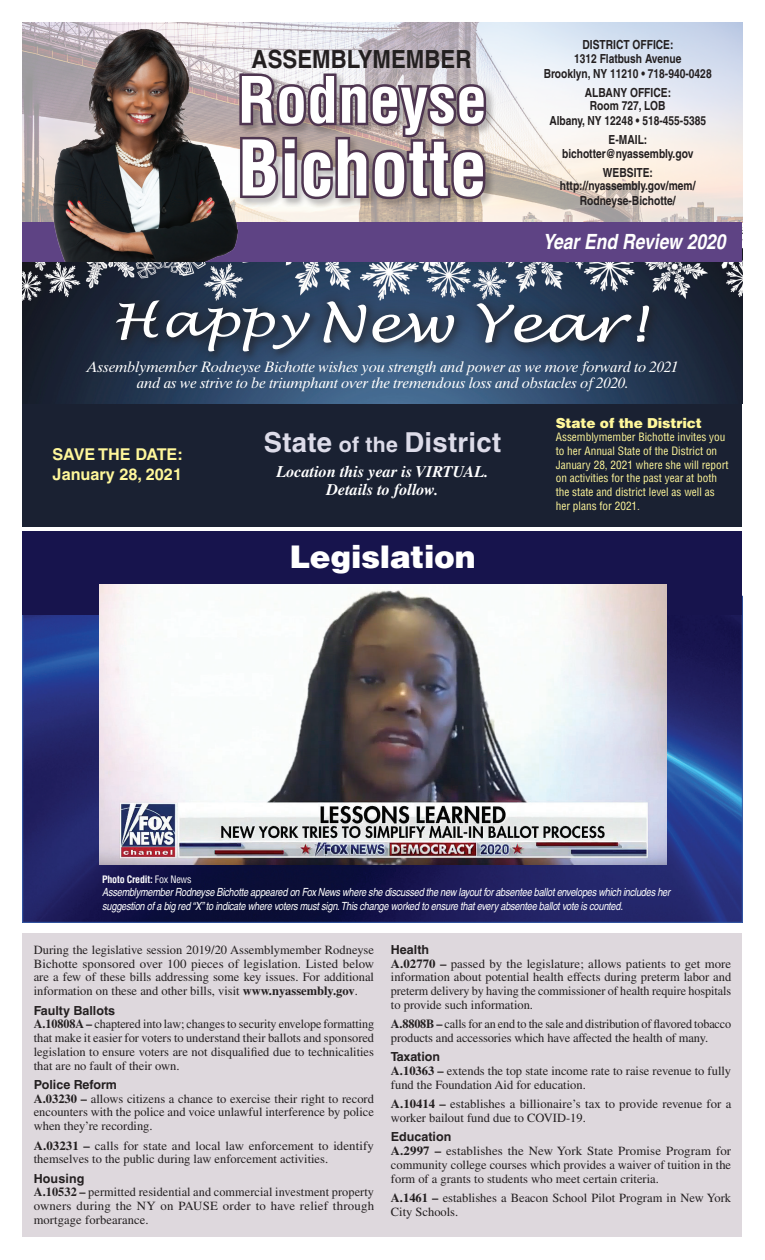
<style>
.page{position:relative;width:765px;height:1260px;background:#fff}
.page>*{position:absolute;margin:0;border:0;box-sizing:border-box;transform-origin:0 0}
.Headline{font:900 31.25px "Helvetica";letter-spacing:-.01em;color:#fff}
.Body_text{font:700 27.5px "Helvetica";letter-spacing:.01em;color:#dddce9}
.t1{font:700 25px "Helvetica";color:#231f20;scale:.89 1}
.t2{font:italic 700 21px "Helvetica";color:#fff;scale:.83 1}
.Body_text-2{font:italic 700 16.25px/18.8px "Times";color:#fff;text-align:center}
.Body_text-3{font:700 16.25px/20px "Helvetica";color:#fff79a}
.Body_text-4{font:15px/16.2px "Times Ten Cyr Inclined";letter-spacing:-.02em;color:#fff;text-align:center}
.Body_text-5{font:900 13.75px "Helvetica";letter-spacing:-.01em;color:#fff79a}
.Body_text-6{font:12.5px/13.8px "Times";color:#231f20;text-align:justify}
.t3{font:700 condensed 12.5px/13.8px "Helvetica";color:#231f20;text-align:center}
.Body_text-7{font:700 12.5px "Helvetica Cyr";color:#231f20}
.B_Caption{font:italic condensed 11.25px/13.8px "Helvetica";letter-spacing:-.02em;color:#fff}
.Body_text-8{font:condensed 11.25px/13.6px "Helvetica";color:#fff79a}
.B_Caption-2{font:700 condensed 10px "Helvetica";letter-spacing:-.02em;color:#fff}
.s1{font-size:21.25px}
.s2{font-weight:400}
.s3{font-weight:700}
</style>
<div class="page">
<img style="left:24px;top:615px;width:716px;height:305px">
<img style="left:23px;top:22px;width:719px;height:200px">
<div style="left:237px;top:71px;width:259px;height:76px;background:#231f20;opacity:.4"></div>
<div style="left:238px;top:134px;width:258px;height:75px;background:#231f20;opacity:.4"></div>
<svg style="left:239px;top:71px;width:250px;height:131px"></svg>
<div style="left:22px;top:400px;width:720px;height:127px;background:#1a2132"></div>
<div style="left:22px;top:933px;width:720px;height:303px;background:#ded8dd"></div>
<div style="left:22px;top:532px;width:720px;height:83px;background:#17144d"></div>
<img style="left:99px;top:584px;width:568px;height:280px">
<img style="left:22px;top:262px;width:720px;height:141px">
<svg style="left:103px;top:286px;width:561px;height:80px;background:#334966"></svg>
<div style="left:114px;top:298px;width:204px;height:62px;background:#231f20;opacity:.43"></div>
<svg style="left:116px;top:300px;width:194px;height:51px"></svg>
<div style="left:322px;top:299px;width:336px;height:52px;background:#231f20;opacity:.43"></div>
<svg style="left:324px;top:301px;width:325px;height:42px"></svg>
<div style="left:22px;top:222px;width:720px;height:40px;background:#5e4384"></div>
<img style="left:22px;top:28px;width:217px;height:234px">
<p class="t1" style="left:252px;top:44px;width:248px">ASSEMBLYMEMBER</p>
<p class="t3" style="left:574px;top:38px;width:109px">DISTRICT OFFICE:<br>1312 Flatbush Avenue</p>
<p class="t3" style="left:544px;top:66px;width:169px">Brooklyn, NY 11210 • 718-940-0428</p>
<p class="t3" style="left:585px;top:85px;width:88px">ALBANY OFFICE:<br>Room 727, LOB</p>
<p class="t3" style="left:549px;top:114px;width:158px">Albany, NY 12248 • 518-455-5385</p>
<p class="t3" style="left:562px;top:133px;width:133px">E-MAIL: bichotter@nyassembly.gov</p>
<p class="t3" style="left:560px;top:165px;width:137px">WEBSITE: http://nyassembly.gov/mem/</p>
<p class="t3" style="left:580px;top:194px;width:97px">Rodneyse-Bichotte/</p>
<p class="t2" style="left:543px;top:229px;width:222px">Year End Review 2020</p>
<p class="Body_text-4" style="left:86px;top:358px;width:594px">Assemblymember Rodneyse Bichotte wishes you strength and power as we move forward to 2021 and as we strive to be triumphant over the tremendous loss and obstacles of 2020.</p>
<p class="Body_text-3" style="left:52px;top:444px;width:132px">SAVE THE DATE:<br>January 28, 2021</p>
<p class="Body_text" style="left:264px;top:426px;width:239px">State <span class="s1">of the</span> District</p>
<p class="Body_text-2" style="left:276px;top:461px;width:214px">Location this year is VIRTUAL.<br>Details to follow.</p>
<p class="Headline" style="left:289px;top:536px;width:188px">Legislation</p>
<p class="Body_text-5" style="left:556px;top:414px;width:148px">State of the District</p>
<p class="Body_text-8" style="left:556px;top:430px;width:174px">Assemblymember Bichotte invites you to her Annual State of the District on January 28, 2021 where she will report on activities for the past year at both the state and district level as well as her plans for 2021.</p>
<p class="B_Caption-2" style="left:102px;top:873px;width:91px">Photo Credit: <span class="s2">Fox News</span></p>
<p class="B_Caption" style="left:102px;top:885px;width:570px">Assemblymember Rodneyse Bichotte appeared on Fox News where she discussed the new layout for absentee ballot envelopes which includes her suggestion of a big red “X” to indicate where voters must sign. This change worked to ensure that every absentee ballot vote is counted.</p>
<p class="Body_text-6" style="left:34px;top:943px;width:342px">During the legislative session 2019/20 Assemblymember Rodneyse Bichotte sponsored over 100 pieces of legislation. Listed below are a few of these bills addressing some key issues. For additional information on these and other bills, visit <span class="s3">www.nyassembly.gov</span>.</p>
<p class="Body_text-7" style="left:34px;top:1003px;width:83px">Faulty Ballots</p>
<p class="Body_text-6" style="left:34px;top:1017px;width:342px"><span class="s3">A.10808A –</span> chaptered into law; changes to security envelope formatting that make it easier for voters to understand their ballots and sponsored legislation to ensure voters are not disqualified due to technicalities that are no fault of their own.</p>
<p class="Body_text-7" style="left:34px;top:1077px;width:85px">Police Reform</p>
<p class="Body_text-6" style="left:34px;top:1092px;width:342px"><span class="s3">A.03230 –</span> allows citizens a chance to exercise their right to record encounters with the police and voice unlawful interference by police when they’re recording.</p>
<p class="Body_text-6" style="left:34px;top:1138px;width:342px"><span class="s3">A.03231 –</span> calls for state and local law enforcement to identify themselves to the public during law enforcement activities.</p>
<p class="Body_text-7" style="left:34px;top:1171px;width:52px">Housing</p>
<p class="Body_text-6" style="left:34px;top:1185px;width:342px"><span class="s3">A.10532 –</span> permitted residential and commercial investment property owners during the NY on PAUSE order to have relief through mortgage forbearance.</p>
<p class="Body_text-7" style="left:391px;top:942px;width:40px">Health</p>
<p class="Body_text-6" style="left:391px;top:957px;width:342px"><span class="s3">A.02770 –</span> passed by the legislature; allows patients to get more information about potential health effects during preterm labor and preterm delivery by having the commissioner of health require hospitals to provide such information.</p>
<p class="Body_text-6" style="left:391px;top:1017px;width:342px"><span class="s3">A.8808B –</span> calls for an end to the sale and distribution of flavored tobacco products and accessories which have affected the health of many.</p>
<p class="Body_text-7" style="left:391px;top:1050px;width:51px">Taxation</p>
<p class="Body_text-6" style="left:391px;top:1064px;width:342px"><span class="s3">A.10363 –</span> extends the top state income rate to raise revenue to fully fund the Foundation Aid for education.</p>
<p class="Body_text-6" style="left:391px;top:1097px;width:342px"><span class="s3">A.10414 –</span> establishes a billionaire’s tax to provide revenue for a worker bailout fund due to COVID-19.</p>
<p class="Body_text-7" style="left:391px;top:1130px;width:62px">Education</p>
<p class="Body_text-6" style="left:391px;top:1144px;width:342px"><span class="s3">A.2997 –</span> establishes the New York State Promise Program for community college courses which provides a waiver of tuition in the form of a grants to students who meet certain criteria.</p>
<p class="Body_text-6" style="left:391px;top:1191px;width:342px"><span class="s3">A.1461 –</span> establishes a Beacon School Pilot Program in New York<br>City Schools.</p>
</div>
